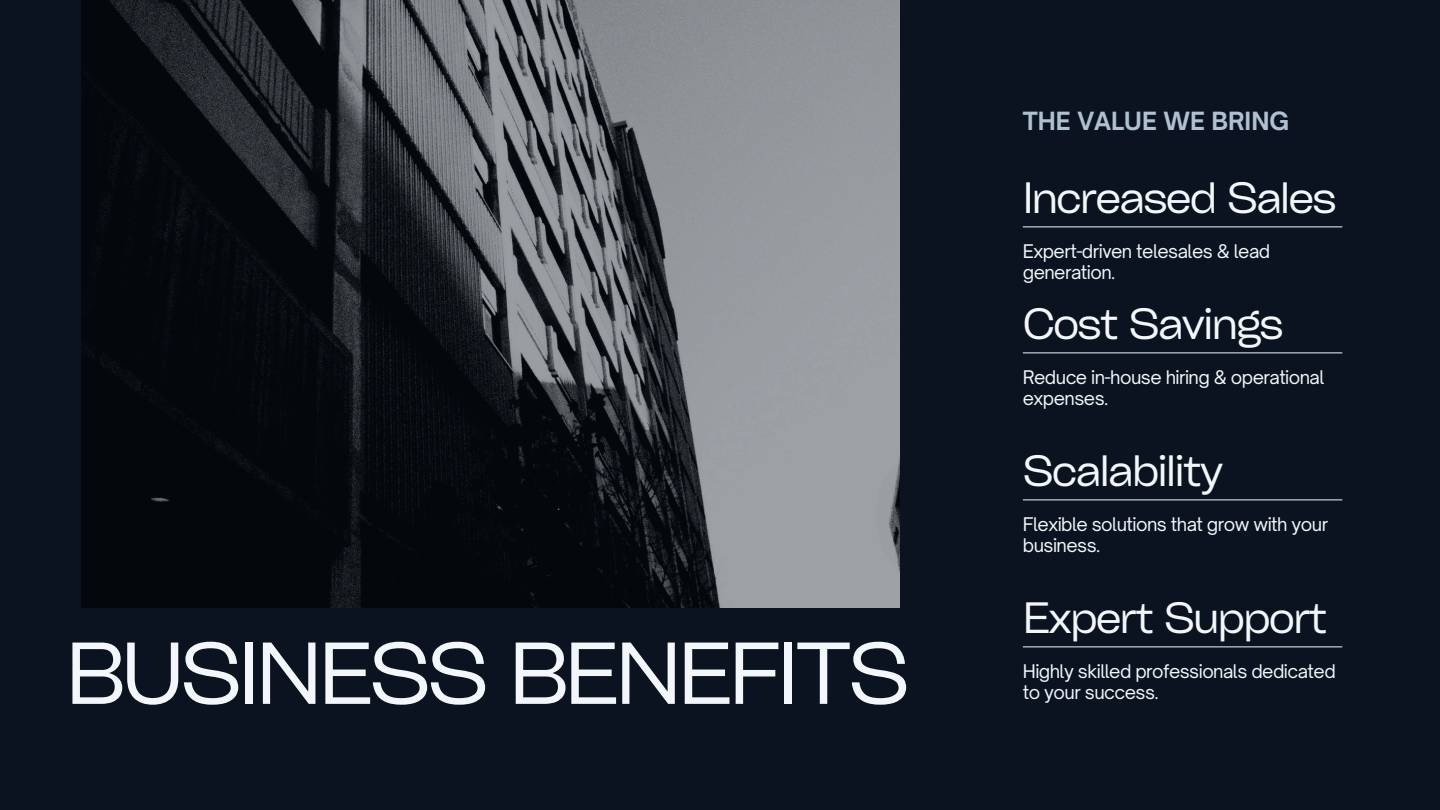
<style>
.page{position:relative;width:1440px;height:810px;background:#0b1320}
.page>*{position:absolute;margin:0;border:0;box-sizing:border-box;transform-origin:0 0}
.t1{font:84px "Cy Grotesk Key";letter-spacing:-.05em;color:#f3f6fa}
.t2{font:42px "Cy Grotesk Key";letter-spacing:-.05em;color:#f3f6fa}
.t3{font:700 24px "Open Sauce One";color:#afc1d0}
.t4{font:18px/21px "Open Sauce One";letter-spacing:-.03em;color:#f3f6fa}
</style>
<div class="page">
<img style="left:81px;top:0;width:819px;height:607px">
<hr style="left:1023px;top:227px;width:319px;height:1px;background:#f3f6fa">
<hr style="left:1023px;top:353px;width:319px;height:1px;background:#f3f6fa">
<hr style="left:1023px;top:500px;width:319px;height:1px;background:#f3f6fa">
<hr style="left:1023px;top:647px;width:319px;height:1px;background:#f3f6fa">
<p class="t1" style="left:65px;top:620px;width:846px">BUSINESS BENEFITS</p>
<h1 class="t3" style="left:1023px;top:106px;width:268px">THE VALUE WE BRING</h1>
<h2 class="t2" style="left:1023px;top:171px;width:316px">Increased Sales</h2>
<h3 class="t4" style="left:1023px;top:241px;width:249px">Expert-driven telesales &amp; lead generation.</h3>
<p class="t2" style="left:1023px;top:297px;width:263px">Cost Savings</p>
<p class="t4" style="left:1023px;top:367px;width:303px">Reduce in-house hiring &amp; operational expenses.</p>
<p class="t2" style="left:1023px;top:444px;width:202px">Scalability</p>
<h2 class="t4" style="left:1023px;top:514px;width:307px">Flexible solutions that grow with your business.</h2>
<h2 class="t2" style="left:1023px;top:591px;width:307px">Expert Support</h2>
<p class="t4" style="left:1023px;top:661px;width:314px">Highly skilled professionals dedicated to your success.</p>
</div>
